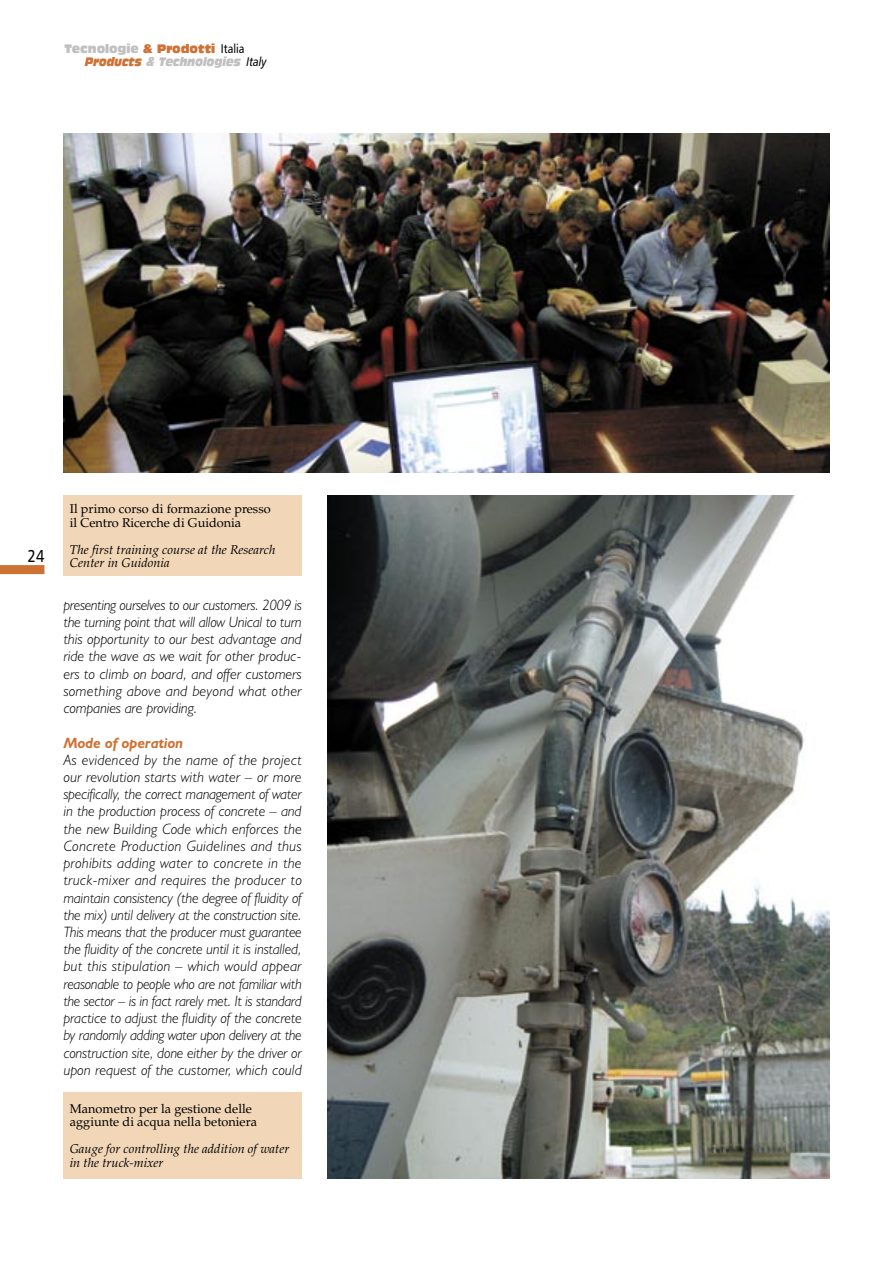
<style>
.page{position:relative;width:893px;height:1263px;background:#fff}
.page>*{position:absolute;margin:0;border:0;box-sizing:border-box;transform-origin:0 0}
.Normale{font:17.25px "Humanist 777 BT Roman B";color:#000;scale:.85 1}
.TESTO_CORRENTE_INGLESE{font:italic 300 15px/17.2px "Humanist 521 BT";letter-spacing:.01em;color:#000;text-align:justify}
.TESTO_CORRENTE_INGLESE-2{font:italic 300 15px/17.2px "Humanist 521 BT";letter-spacing:.01em;color:#000;text-align:justify;scale:.96 1}
.TESTO_CORRENTE_INGLESE-3{font:italic 700 15px "Humanist 521 BT";color:#ce7134}
.DIDASCALIA_ITALIANO{font:12.75px/13.5px "Palatino";color:#000}
.DIDASCALIA_INGLESE{font:italic 12.75px/13.5px "Palatino";color:#000}
.Normale-2{font:italic 12px "Antique Olive Nord";color:#c0c0c0;scale:.75 1}
.Normale-3{font:12px "Antique Olive Nord";color:#c0c0c0;scale:.75 1}
.s1{color:#ce7134}
.s2{font-family:"Humanist 777 BT Roman B";font-size:12.6px;color:#000}
.s3{font-family:"Humanist 777 BT Italic B";font-style:normal;font-size:12.6px;color:#000}
</style>
<div class="page">
<div style="left:0;top:565px;width:44px;height:9px;background:#ce7134"></div>
<img style="left:327px;top:495px;width:502px;height:683px">
<img style="left:64px;top:133px;width:765px;height:339px">
<div style="left:64px;top:495px;width:238px;height:80px;background:#f1d6b7"></div>
<div style="left:64px;top:1092px;width:238px;height:86px;background:#f1d6b7"></div>
<p class="Normale-3" style="left:65px;top:41px;width:241px">Tecnologie <span class="s1">&amp; Prodotti</span> <span class="s2">Italia</span></p>
<p class="Normale-2" style="left:85px;top:54px;width:244px"><span class="s1">Products</span> &amp; Technologies <span class="s3">Italy</span></p>
<p class="Normale" style="left:28px;top:545px;width:21px">24</p>
<p class="DIDASCALIA_ITALIANO" style="left:70px;top:502px;width:202px">Il primo corso di formazione presso</p>
<p class="DIDASCALIA_ITALIANO" style="left:70px;top:516px;width:173px">il Centro Ricerche di Guidonia</p>
<p class="DIDASCALIA_INGLESE" style="left:70px;top:543px;width:207px">The first training course at the Research<br>Center in Guidonia</p>
<p class="TESTO_CORRENTE_INGLESE-2" style="left:64px;top:596px;width:250px">presenting ourselves to our customers. 2009 is the turning point that will allow Unical to turn this opportunity to our best advantage and ride the wave as we wait for other produc&shy;ers to climb on board, and offer customers something above and beyond what other companies are providing.</p>
<p class="TESTO_CORRENTE_INGLESE-3" style="left:64px;top:733px;width:121px">Mode of operation</p>
<p class="TESTO_CORRENTE_INGLESE" style="left:64px;top:751px;width:240px">As evidenced by the name of the project our revolution starts with water – or more specifically, the correct management of water in the production process of concrete – and the new Building Code which enforces the Concrete Production Guidelines and thus prohibits adding water to concrete in the truck-mixer and requires the producer to maintain consistency (the degree of fluidity of the mix) until delivery at the construction site.<br>This means that the producer must guarantee the fluidity of the concrete until it is installed, but this stipulation – which would appear reasonable to people who are not familiar with the sector – is in fact rarely met. It is standard practice to adjust the fluidity of the concrete by randomly adding water upon delivery at the construction site, done either by the driver or upon request of the customer, which could</p>
<p class="DIDASCALIA_ITALIANO" style="left:70px;top:1102px;width:189px">Manometro per la gestione delle aggiunte di acqua nella betoniera</p>
<p class="DIDASCALIA_INGLESE" style="left:70px;top:1142px;width:221px">Gauge for controlling the addition of water in the truck-mixer</p>
</div>
